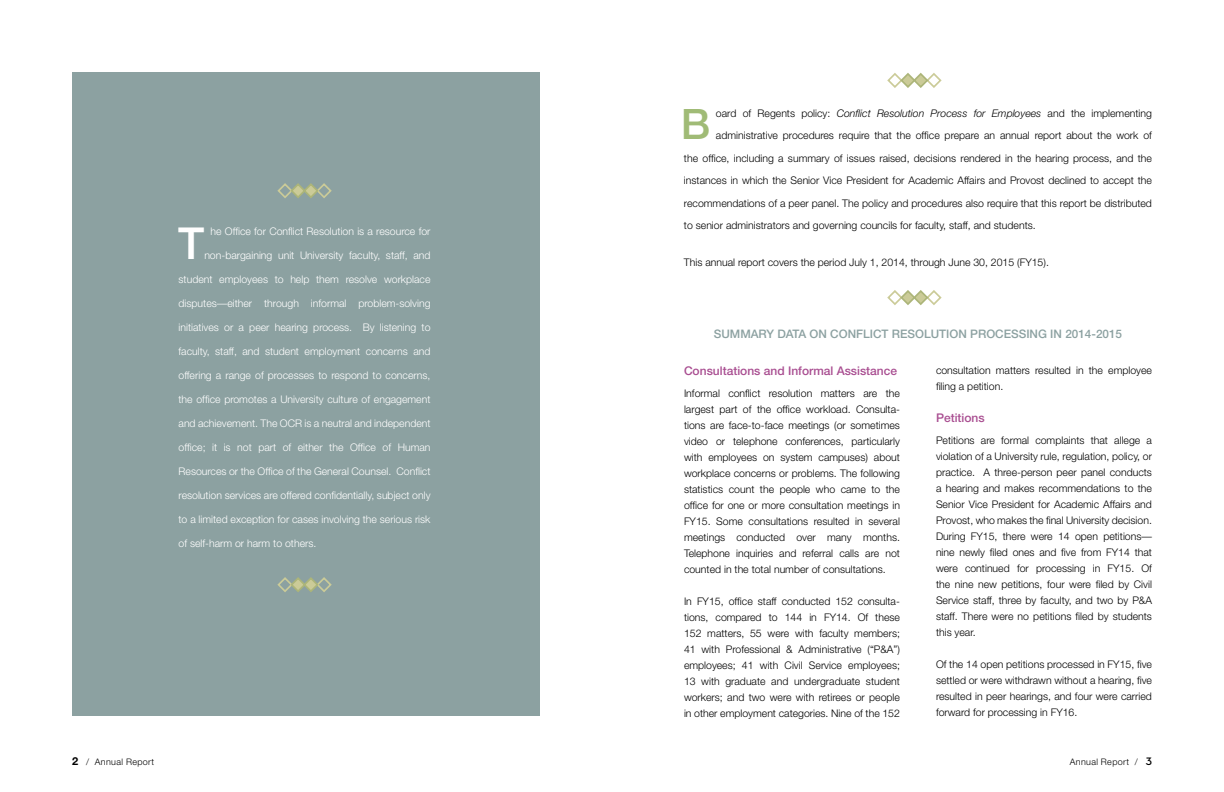
<style>
.page{position:relative;width:1224px;height:792px;background:#fff}
.page>*{position:absolute;margin:0;border:0;box-sizing:border-box;transform-origin:0 0}
.t1{font:500 44.1px "Helvetica Neue";color:#fff}
.t2{font:500 42px "Helvetica Neue";color:#a0bb76}
.t3{font:500 12px "Helvetica Neue";color:#a94e91}
.t4{font:500 11.8px "Helvetica Neue";color:#8ca1a1}
.t5{font:300 10.5px/16px "Helvetica Neue";color:#000;text-align:justify}
.t6{font:300 10.5px "Helvetica Neue";color:#fff}
.t7{font:300 9px "Helvetica Neue";letter-spacing:.035em;color:#000}
.s1{font-style:italic}
.s2{font-weight:700;font-size:11px}
.s3{font-family:"Neutraface Display";font-weight:700;font-size:11px}
</style>
<div class="page">
<div style="left:72px;top:73px;width:468px;height:643px;background:#8ca1a1"></div>
<svg style="left:887px;top:73px;width:55px;height:15px"></svg>
<svg style="left:887px;top:290px;width:55px;height:15px"></svg>
<svg style="left:277px;top:183px;width:55px;height:15px"></svg>
<svg style="left:277px;top:577px;width:55px;height:15px"></svg>
<h1 class="t1" style="left:178px;top:217px;width:28px">T</h1>
<p class="t6" style="left:211px;top:225px;width:222px">he Office for Conflict Resolution is a resource for</p>
<p class="t6" style="left:204px;top:249px;width:228px">non-bargaining unit University faculty, staff, and</p>
<p class="t6" style="left:179px;top:273px;width:253px">student employees to help them resolve workplace</p>
<p class="t6" style="left:179px;top:297px;width:253px">disputes—either through informal problem-solving</p>
<p class="t6" style="left:179px;top:321px;width:254px">initiatives or a peer hearing process. By listening to</p>
<p class="t6" style="left:179px;top:345px;width:253px">faculty, staff, and student employment concerns and</p>
<p class="t6" style="left:179px;top:369px;width:254px">offering a range of processes to respond to concerns,</p>
<p class="t6" style="left:179px;top:393px;width:253px">the office promotes a University culture of engagement</p>
<p class="t6" style="left:179px;top:417px;width:254px">and achievement. The OCR is a neutral and independent</p>
<p class="t6" style="left:179px;top:441px;width:253px">office; it is not part of either the Office of Human</p>
<p class="t6" style="left:179px;top:465px;width:253px">Resources or the Office of the General Counsel. Conflict</p>
<p class="t6" style="left:179px;top:489px;width:254px">resolution services are offered confidentially, subject only</p>
<p class="t6" style="left:179px;top:513px;width:254px">to a limited exception for cases involving the serious risk</p>
<p class="t6" style="left:179px;top:537px;width:139px">of self-harm or harm to others.</p>
<h2 class="t2" style="left:681px;top:99px;width:31px">B</h2>
<p class="t5" style="left:716px;top:105px;width:438px">oard of Regents policy: <span class="s1">Conflict Resolution Process for Employees</span> and the implementing</p>
<p class="t5" style="left:716px;top:127px;width:437px">administrative procedures require that the office prepare an annual report about the work of</p>
<p class="t5" style="left:684px;top:150px;width:470px">the office, including a summary of issues raised, decisions rendered in the hearing process, and the</p>
<p class="t5" style="left:684px;top:172px;width:470px">instances in which the Senior Vice President for Academic Affairs and Provost declined to accept the</p>
<p class="t5" style="left:684px;top:195px;width:469px">recommendations of a peer panel. The policy and procedures also require that this report be distributed</p>
<p class="t5" style="left:684px;top:217px;width:353px">to senior administrators and governing councils for faculty, staff, and students.</p>
<p class="t5" style="left:684px;top:254px;width:366px">This annual report covers the period July 1, 2014, through June 30, 2015 (FY15).</p>
<p class="t4" style="left:714px;top:326px;width:410px">SUMMARY DATA ON CONFLICT RESOLUTION PROCESSING IN 2014-2015</p>
<p class="t3" style="left:684px;top:364px;width:215px">Consultations and Informal Assistance</p>
<p class="t5" style="left:684px;top:385px;width:218px">Informal conflict resolution matters are the largest part of the office workload. Consulta&shy;tions are face-to-face meetings (or sometimes video or telephone conferences, particularly with employees on system campuses) about workplace concerns or problems. The following statistics count the people who came to the office for one or more consultation meetings in FY15. Some consultations resulted in several meetings conducted over many months.<br>Telephone inquiries and referral calls are not counted in the total number of consultations.</p>
<p class="t5" style="left:684px;top:593px;width:218px">In FY15, office staff conducted 152 consulta&shy;tions, compared to 144 in FY14. Of these 152 matters, 55 were with faculty members; 41 with Professional &amp; Administrative (“P&amp;A”) employees; 41 with Civil Service employees; 13 with graduate and undergraduate student workers; and two were with retirees or people in other employment categories. Nine of the 152</p>
<p class="t5" style="left:936px;top:362px;width:218px">consultation matters resulted in the employee filing a petition.</p>
<p class="t3" style="left:936px;top:411px;width:50px">Petitions</p>
<p class="t5" style="left:936px;top:432px;width:218px">Petitions are formal complaints that allege a violation of a University rule, regulation, policy, or practice. A three-person peer panel conducts a hearing and makes recommendations to the Senior Vice President for Academic Affairs and Provost, who makes the final University decision.<br>During FY15, there were 14 open petitions— nine newly filed ones and five from FY14 that were continued for processing in FY15. Of the nine new petitions, four were filed by Civil Service staff, three by faculty, and two by P&amp;A staff. There were no petitions filed by students this year.</p>
<p class="t5" style="left:936px;top:656px;width:218px">Of the 14 open petitions processed in FY15, five settled or were withdrawn without a hearing, five resulted in peer hearings, and four were carried forward for processing in FY16.</p>
<p class="t7" style="left:72px;top:756px;width:84px"><span class="s2">2</span> / Annual Report</p>
<p class="t7" style="left:1070px;top:756px;width:84px">Annual Report / <span class="s3">3</span></p>
</div>
